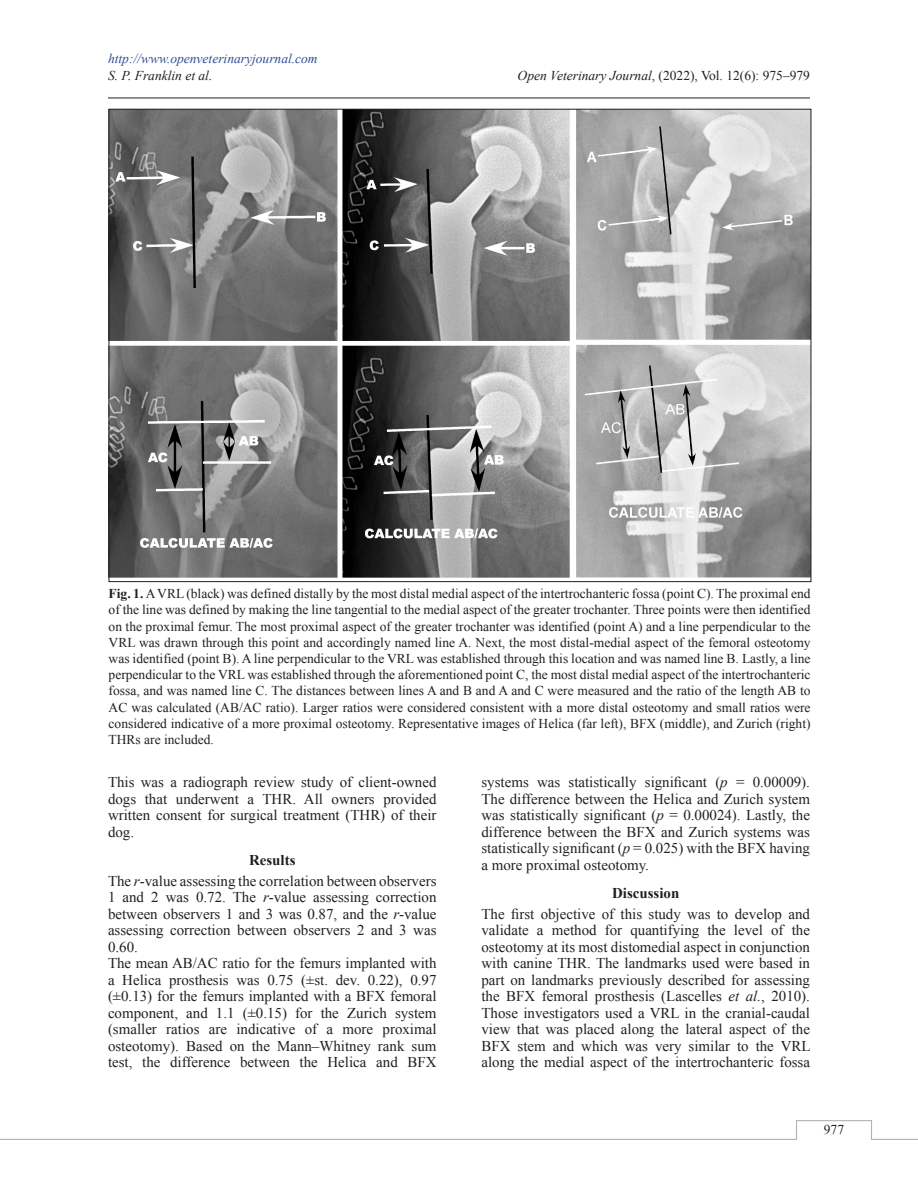
<style>
.page{position:relative;width:918px;height:1188px;background:#fff}
.page>*{position:absolute;margin:0;border:0;box-sizing:border-box;transform-origin:0 0}
.Para{font:15px/16.5px "Times New Roman";color:#231f20;text-align:justify}
.A_Head{font:700 15px "Times New Roman";color:#231f20}
.Fig_Caption{font:13.5px/16.2px "Times New Roman";color:#231f20;text-align:justify}
.t1{font:italic 13.5px "Times New Roman";color:#304d94}
.t2{font:italic 13.5px "Times New Roman";color:#231f20}
.s1{font-style:italic}
.s2{font-weight:700}
</style>
<div class="page">
<hr style="left:108px;top:98px;width:702px;height:1px;background:#231f20">
<svg style="left:0;top:1120px;width:918px;height:20px"></svg>
<img style="left:111px;top:111px;width:698px;height:467px">
<p class="t1" style="left:108px;top:50px;width:211px">http://www.openveterinaryjournal.com</p>
<p class="t2" style="left:108px;top:66px;width:106px">S. P. Franklin et al.</p>
<p class="Fig_Caption" style="left:518px;top:67px;width:294px"><span class="s1">Open Veterinary Journal</span>, (2022), Vol. 12(6): 975–979</p>
<p class="Fig_Caption" style="left:109px;top:585px;width:704px"><span class="s2">Fig. 1.</span> A VRL (black) was defined distally by the most distal medial aspect of the intertrochanteric fossa (point C). The proximal end of the line was defined by making the line tangential to the medial aspect of the greater trochanter. Three points were then identified on the proximal femur. The most proximal aspect of the greater trochanter was identified (point A) and a line perpendicular to the VRL was drawn through this point and accordingly named line A. Next, the most distal-medial aspect of the femoral osteotomy was identified (point B). A line perpendicular to the VRL was established through this location and was named line B. Lastly, a line perpendicular to the VRL was established through the aforementioned point C, the most distal medial aspect of the intertrochanteric fossa, and was named line C. The distances between lines A and B and A and C were measured and the ratio of the length AB to AC was calculated (AB/AC ratio). Larger ratios were considered consistent with a more distal osteotomy and small ratios were considered indicative of a more proximal osteotomy. Representative images of Helica (far left), BFX (middle), and Zurich (right)<br>THRs are included.</p>
<p class="Para" style="left:108px;top:774px;width:330px">This was a radiograph review study of client-owned dogs that underwent a THR. All owners provided written consent for surgical treatment (THR) of their dog.</p>
<p class="A_Head" style="left:249px;top:850px;width:48px">Results</p>
<p class="Para" style="left:108px;top:872px;width:330px">The <span class="s1">r</span>-value assessing the correlation between observers 1 and 2 was 0.72. The <span class="s1">r</span>-value assessing correction between observers 1 and 3 was 0.87, and the <span class="s1">r</span>-value assessing correction between observers 2 and 3 was 0.60.</p>
<p class="Para" style="left:108px;top:955px;width:330px">The mean AB/AC ratio for the femurs implanted with a Helica prosthesis was 0.75 (±st. dev. 0.22), 0.97 (±0.13) for the femurs implanted with a BFX femoral component, and 1.1 (±0.15) for the Zurich system (smaller ratios are indicative of a more proximal osteotomy). Based on the Mann–Whitney rank sum test, the difference between the Helica and BFX</p>
<p class="Para" style="left:482px;top:774px;width:330px">systems was statistically significant (<span class="s1">p</span> = 0.00009).<br>The difference between the Helica and Zurich system was statistically significant (<span class="s1">p</span> = 0.00024). Lastly, the difference between the BFX and Zurich systems was statistically significant (<span class="s1">p</span> = 0.025) with the BFX having a more proximal osteotomy.</p>
<p class="A_Head" style="left:612px;top:883px;width:69px">Discussion</p>
<p class="Para" style="left:482px;top:905px;width:331px">The first objective of this study was to develop and validate a method for quantifying the level of the osteotomy at its most distomedial aspect in conjunction with canine THR. The landmarks used were based in part on landmarks previously described for assessing the BFX femoral prosthesis (Lascelles <span class="s1">et al.</span>, 2010).<br>Those investigators used a VRL in the cranial-caudal view that was placed along the lateral aspect of the BFX stem and which was very similar to the VRL along the medial aspect of the intertrochanteric fossa</p>
<p class="Fig_Caption" style="left:824px;top:1121px;width:22px">977</p>
</div>
